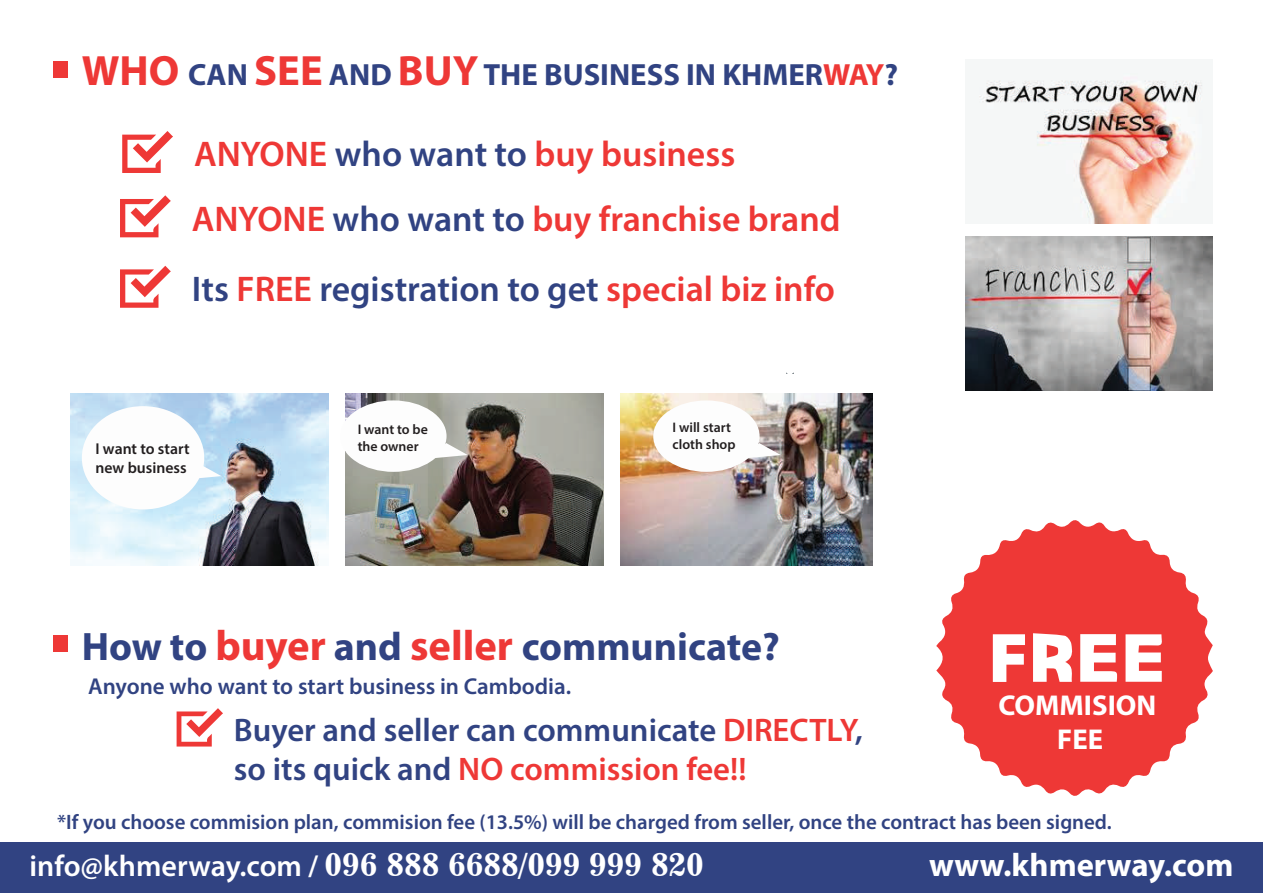
<style>
.page{position:relative;width:1263px;height:893px;background:#fff}
.page>*{position:absolute;margin:0;border:0;box-sizing:border-box;transform-origin:0 0}
.t1{font:700 39.75px "Myriad Pro";color:#314382}
.t2{font:600 35.7px "Myriad Pro";color:#ee3836}
.t3{font:600 35.7px "Myriad Pro";color:#314382}
.t4{font:600 32.7px/39.3px "Myriad Pro";color:#314382}
.t5{font:700 32.55px "Myriad Pro";color:#fff}
.t6{font:31.5px "News 701 BT Bold A";color:#fff}
.t7{font:700 30.75px "Myriad Pro";color:#314382}
.t8{font:700 28.8px/34.5px "Myriad Pro";color:#fff;text-align:center}
.t9{font:600 22.95px "Myriad Pro";color:#314382}
.t10{font:600 20.85px "Myriad Pro";color:#314382}
.t11{font:600 15.75px/18.9px "Myriad Pro";color:#231f20}
.t12{font:600 13.8px/16.6px "Myriad Pro";color:#231f20}
.s1{font-size:42.6px;color:#ee3836}
.s2{color:#ee3836}
.s3{color:#314382}
.s4{font-family:"Myriad Pro";font-weight:600;font-size:30px}
</style>
<div class="page">
<div style="left:0;top:842px;width:1263px;height:51px;background:#314382"></div>
<svg style="left:122px;top:131px;width:51px;height:42px"></svg>
<svg style="left:120px;top:266px;width:51px;height:42px"></svg>
<svg style="left:120px;top:195px;width:51px;height:42px"></svg>
<svg style="left:177px;top:708px;width:46px;height:38px"></svg>
<div style="left:53px;top:61px;width:14px;height:17px;background:#ee3836"></div>
<div style="left:53px;top:635px;width:14px;height:17px;background:#ee3836"></div>
<img style="left:979px;top:73px;width:224px;height:150px">
<svg style="left:936px;top:520px;width:277px;height:276px;fill:#ee3836"></svg>
<svg style="left:1047px;top:645px;width:11px;height:13px"></svg>
<img style="left:966px;top:236px;width:246px;height:154px">
<img style="left:71px;top:394px;width:258px;height:171px">
<div style="left:82px;top:406px;width:122px;height:103px;background:#fdfdfd;border-radius:50%"></div>
<svg style="left:198px;top:464px;width:23px;height:16px"></svg>
<img style="left:346px;top:394px;width:258px;height:171px">
<div style="left:340px;top:400px;width:106px;height:72px;background:#fdfdfd;border-radius:50%"></div>
<svg style="left:436px;top:443px;width:32px;height:15px"></svg>
<img style="left:621px;top:394px;width:251px;height:171px">
<div style="left:653px;top:400px;width:106px;height:72px;background:#fdfdfd;border-radius:50%"></div>
<svg style="left:749px;top:443px;width:32px;height:15px"></svg>
<h3 class="t7" style="left:82px;top:55px;width:818px"><span class="s1">WHO</span> CAN <span class="s1">SEE</span> AND <span class="s1">BUY</span> THE BUSINESS IN KHMER<span class="s2">WAY</span>?</h3>
<h2 class="t2" style="left:194px;top:132px;width:543px">ANYONE <span class="s3">who want to</span> buy business</h2>
<h2 class="t2" style="left:192px;top:196px;width:650px">ANYONE <span class="s3">who want to</span> buy franchise brand</h2>
<h2 class="t3" style="left:192px;top:266px;width:645px">Its <span class="s2">FREE</span> registration to get <span class="s2">special biz info</span></h2>
<p class="t11" style="left:96px;top:439px;width:95px">I want to start new business</p>
<p class="t12" style="left:358px;top:421px;width:72px">I want to be the owner</p>
<p class="t12" style="left:673px;top:419px;width:64px">I will start cloth shop</p>
<h1 class="t1" style="left:82px;top:620px;width:700px">How to <span class="s1">buyer</span> and <span class="s1">seller</span> communicate?</h1>
<p class="t9" style="left:88px;top:672px;width:485px">Anyone who want to start business in Cambodia.</p>
<h3 class="t8" style="left:998px;top:687px;width:160px">COMMISION<br>FEE</h3>
<h3 class="t4" style="left:234px;top:710px;width:630px">Buyer and seller can communicate <span class="s2">DIRECTLY</span>, so its quick and <span class="s2">NO commission fee!!</span></h3>
<p class="t10" style="left:57px;top:808px;width:1056px">*If you choose commision plan, commision fee (13.5%) will be charged from seller, once the contract has been signed.</p>
<h3 class="t6" style="left:30px;top:845px;width:676px"><span class="s4">info@khmerway.com /</span> 096 888 6688/099 999 820</h3>
<h3 class="t5" style="left:929px;top:844px;width:306px">www.khmerway.com</h3>
</div>
